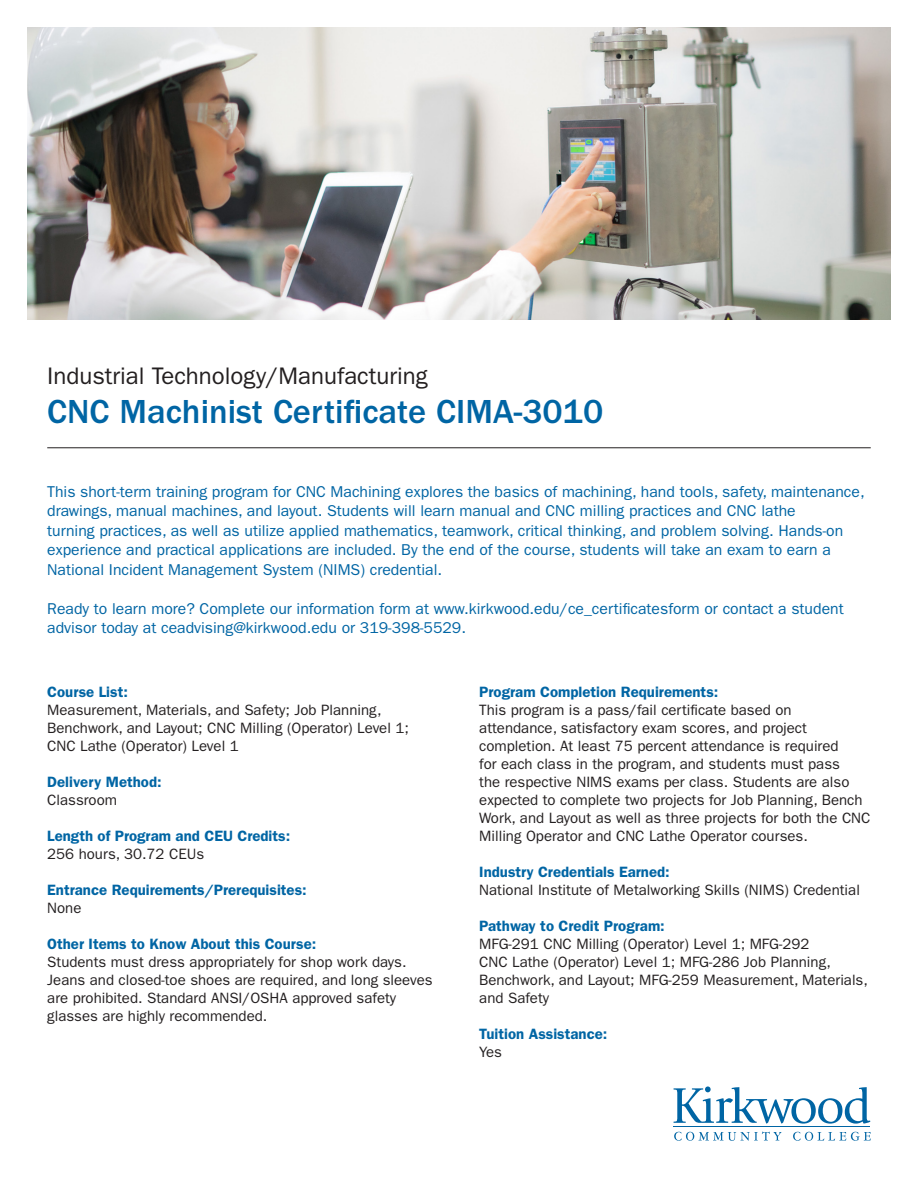
<style>
.page{position:relative;width:918px;height:1188px;background:#fff}
.page>*{position:absolute;margin:0;border:0;box-sizing:border-box;transform-origin:0 0}
.t1{font:500 34.5px "ITC Franklin Gothic Std";color:#0065a4}
.t2{font:24px "ITC Franklin Gothic Std";color:#231f20}
.t3{font:15.75px/19.5px "ITC Franklin Gothic Std";color:#0065a4}
.t4{font:15px/18px "ITC Franklin Gothic Std";color:#231f20}
.t5{font:600 15px/18px "ITC Franklin Gothic Std";color:#0065a4}
.s1{font-weight:600;color:#0065a4}
.s2{font-weight:400;color:#231f20}
</style>
<div class="page">
<img style="left:27px;top:27px;width:864px;height:293px">
<hr style="left:47px;top:447px;width:824px;height:1px;background:#231f20">
<hr style="left:674px;top:1127px;width:196px;height:1px;background:#0065a4">
<svg style="left:674px;top:1086px;width:196px;height:38px"></svg>
<svg style="left:674px;top:1131px;width:108px;height:10px"></svg>
<svg style="left:793px;top:1132px;width:78px;height:9px"></svg>
<p class="t2" style="left:47px;top:362px;width:382px">Industrial Technology/Manufacturing</p>
<p class="t1" style="left:47px;top:392px;width:558px">CNC Machinist Certificate CIMA-3010</p>
<p class="t3" style="left:47px;top:482px;width:819px">This short-term training program for CNC Machining explores the basics of machining, hand tools, safety, maintenance, drawings, manual machines, and layout. Students will learn manual and CNC milling practices and CNC lathe<br>turning practices, as well as utilize applied mathematics, teamwork, critical thinking, and problem solving. Hands-on experience and practical applications are included. By the end of the course, students will take an exam to earn a National Incident Management System (NIMS) credential.</p>
<p class="t3" style="left:47px;top:599px;width:798px">Ready to learn more? Complete our information form at www.kirkwood.edu/ce_certificatesform or contact a student</p>
<p class="t3" style="left:47px;top:618px;width:420px">advisor today at ceadvising@kirkwood.edu or 319-398-5529.</p>
<p class="t5" style="left:47px;top:683px;width:82px">Course List:</p>
<p class="t4" style="left:47px;top:701px;width:363px">Measurement, Materials, and Safety; Job Planning,<br>Benchwork, and Layout; CNC Milling (Operator) Level 1;<br>CNC Lathe (Operator) Level 1</p>
<p class="t5" style="left:47px;top:773px;width:116px">Delivery Method:</p>
<p class="t4" style="left:47px;top:791px;width:71px">Classroom</p>
<p class="t5" style="left:47px;top:827px;width:244px">Length of Program and CEU Credits:</p>
<p class="t4" style="left:47px;top:845px;width:158px">256 hours, 30.72 CEUs</p>
<p class="t5" style="left:47px;top:881px;width:261px">Entrance Requirements/Prerequisites:</p>
<p class="t4" style="left:47px;top:899px;width:36px">None</p>
<p class="t5" style="left:47px;top:935px;width:271px">Other Items to Know About this Course:</p>
<p class="t4" style="left:47px;top:953px;width:387px">Students must dress appropriately for shop work days.<br>Jeans and closed-toe shoes are required, and long sleeves are prohibited. Standard ANSI/OSHA approved safety glasses are highly recommended.</p>
<p class="t4" style="left:479px;top:683px;width:393px"><span class="s1">Program Completion Requirements:<br></span>This program is a pass/fail certificate based on attendance, satisfactory exam scores, and project completion. At least 75 percent attendance is required<br>for each class in the program, and students must pass<br>the respective NIMS exams per class. Students are also expected to complete two projects for Job Planning, Bench Work, and Layout as well as three projects for both the CNC Milling Operator and CNC Lathe Operator courses.</p>
<p class="t4" style="left:479px;top:863px;width:382px"><span class="s1">Industry Credentials Earned:<br></span>National Institute of Metalworking Skills (NIMS) Credential</p>
<p class="t4" style="left:479px;top:917px;width:390px"><span class="s1">Pathway to Credit Program:<br></span>MFG-291 CNC Milling (Operator) Level 1; MFG-292<br>CNC Lathe (Operator) Level 1; MFG-286 Job Planning, Benchwork, and Layout; MFG-259 Measurement, Materials, and Safety</p>
<p class="t5" style="left:479px;top:1025px;width:130px">Tuition Assistance:<br><span class="s2">Yes</span></p>
</div>
